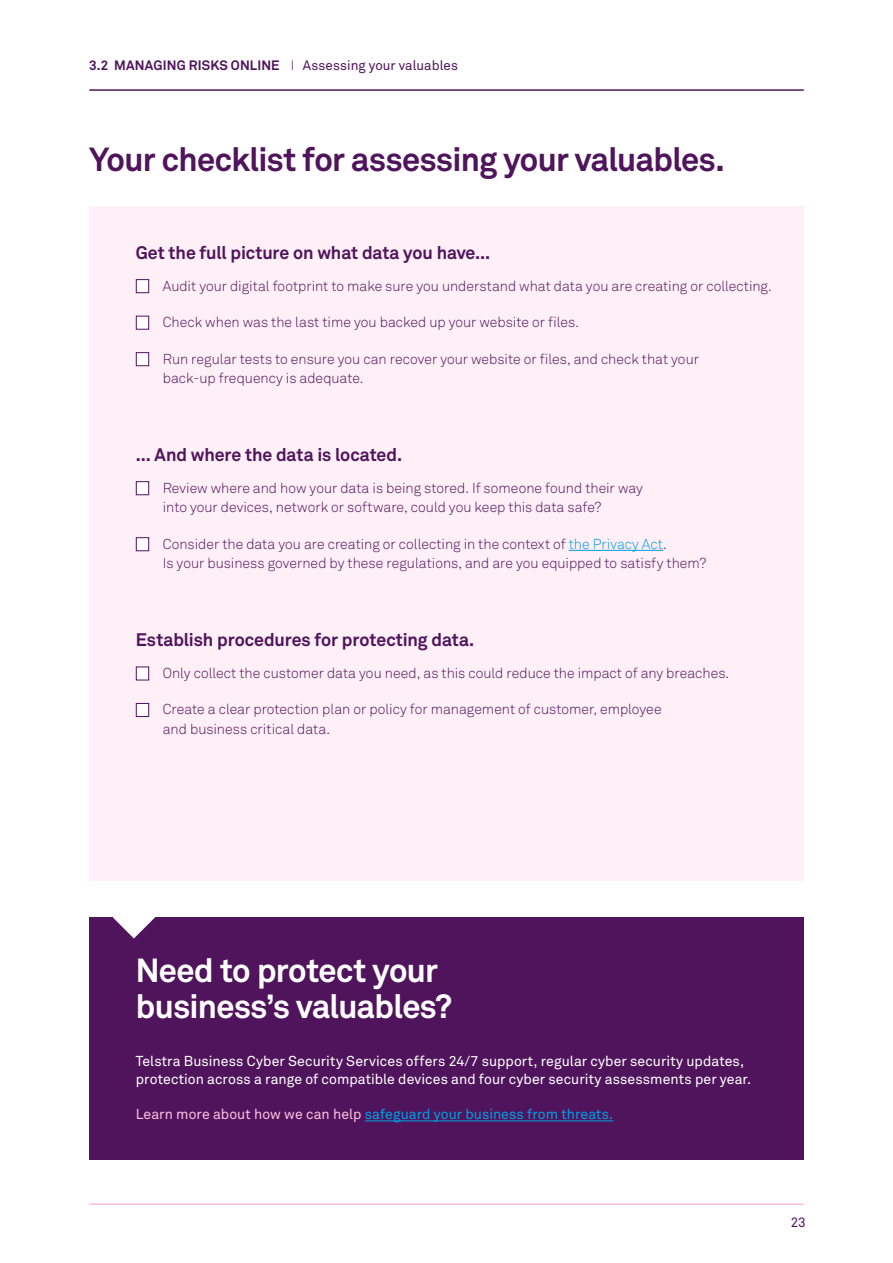
<style>
.page{position:relative;width:893px;height:1263px;background:#fff}
.page>*{position:absolute;margin:0;border:0;box-sizing:border-box;transform-origin:0 0}
.t1{font:700 33px "Telstra Akkurat";letter-spacing:-.015em;color:#50145c}
.t2{font:700 33px/36px "Telstra Akkurat";letter-spacing:-.02em;color:#fff}
.t3{font:700 18px "Telstra Akkurat";letter-spacing:-.005em;color:#50145c}
.t4{font:300 14.25px/19.5px "Telstra Akkurat";color:#50145c}
.t5{font:14.25px/18px "Telstra Akkurat";letter-spacing:.01em;color:#fff}
.t6{font:14.25px "Telstra Akkurat";letter-spacing:.005em;color:#009fe3}
.t7{font:700 13.5px "Telstra Akkurat";letter-spacing:.015em;color:#50145c}
.t8{font:13.5px "Telstra Akkurat";color:#50145c}
.s1{font-weight:300}
.s2{font-weight:400}
.s3{color:#009fe3}
.s4{color:#ffbedf}
</style>
<div class="page">
<hr style="left:89px;top:89px;width:715px;height:2px;background:#50145c">
<hr style="left:89px;top:1203px;width:715px;height:2px;background:#ffbedf">
<div style="left:89px;top:918px;width:715px;height:242px;background:#50145c"></div>
<hr style="left:365px;top:1120px;width:248px;height:1px;background:#009fe3">
<svg style="left:113px;top:917px;width:42px;height:21px"></svg>
<div style="left:89px;top:206px;width:715px;height:674px;background:#ffeff7"></div>
<hr style="left:569px;top:550px;width:94px;height:1px;background:#009fe3">
<div style="left:136px;top:279px;width:13px;height:14px;background:#fff;border:1px solid #50145c"></div>
<div style="left:136px;top:316px;width:13px;height:14px;background:#fff;border:1px solid #50145c"></div>
<div style="left:136px;top:352px;width:13px;height:14px;background:#fff;border:1px solid #50145c"></div>
<div style="left:136px;top:481px;width:13px;height:14px;background:#fff;border:1px solid #50145c"></div>
<div style="left:136px;top:537px;width:13px;height:14px;background:#fff;border:1px solid #50145c"></div>
<div style="left:136px;top:666px;width:13px;height:14px;background:#fff;border:1px solid #50145c"></div>
<div style="left:136px;top:703px;width:13px;height:14px;background:#fff;border:1px solid #50145c"></div>
<p class="t7" style="left:89px;top:57px;width:370px">3.2 MANAGING RISKS ONLINE <span class="s1">I</span> <span class="s2">Assessing your valuables</span></p>
<h4 class="t1" style="left:89px;top:140px;width:637px">Your checklist for assessing your valuables.</h4>
<h5 class="t3" style="left:136px;top:241px;width:356px">Get the full picture on what data you have...</h5>
<p class="t4" style="left:163px;top:276px;width:610px">Audit your digital footprint to make sure you understand what data you are creating or collecting.</p>
<p class="t4" style="left:163px;top:312px;width:418px">Check when was the last time you backed up your website or files.</p>
<p class="t4" style="left:163px;top:349px;width:538px">Run regular tests to ensure you can recover your website or files, and check that your back-up frequency is adequate.</p>
<h5 class="t3" style="left:136px;top:443px;width:268px">... And where the data is located.</h5>
<p class="t4" style="left:163px;top:478px;width:481px">Review where and how your data is being stored. If someone found their way into your devices, network or software, could you keep this data safe?</p>
<p class="t4" style="left:163px;top:534px;width:545px">Consider the data you are creating or collecting in the context of <span class="s3">the Privacy Act</span>.<br>Is your business governed by these regulations, and are you equipped to satisfy them?</p>
<h5 class="t3" style="left:136px;top:628px;width:340px">Establish procedures for protecting data.</h5>
<p class="t4" style="left:163px;top:663px;width:568px">Only collect the customer data you need, as this could reduce the impact of any breaches.</p>
<p class="t4" style="left:163px;top:699px;width:500px">Create a clear protection plan or policy for management of customer, employee and business critical data.</p>
<h4 class="t2" style="left:136px;top:952px;width:318px">Need to protect your business’s valuables?</h4>
<p class="t5" style="left:136px;top:1052px;width:617px">Telstra Business Cyber Security Services offers 24/7 support, regular cyber security updates, protection across a range of compatible devices and four cyber security assessments per year.</p>
<p class="t6" style="left:136px;top:1106px;width:479px"><span class="s4">Learn more about how we can help</span> safeguard your business from threats.</p>
<p class="t8" style="left:791px;top:1214px;width:16px">23</p>
</div>
